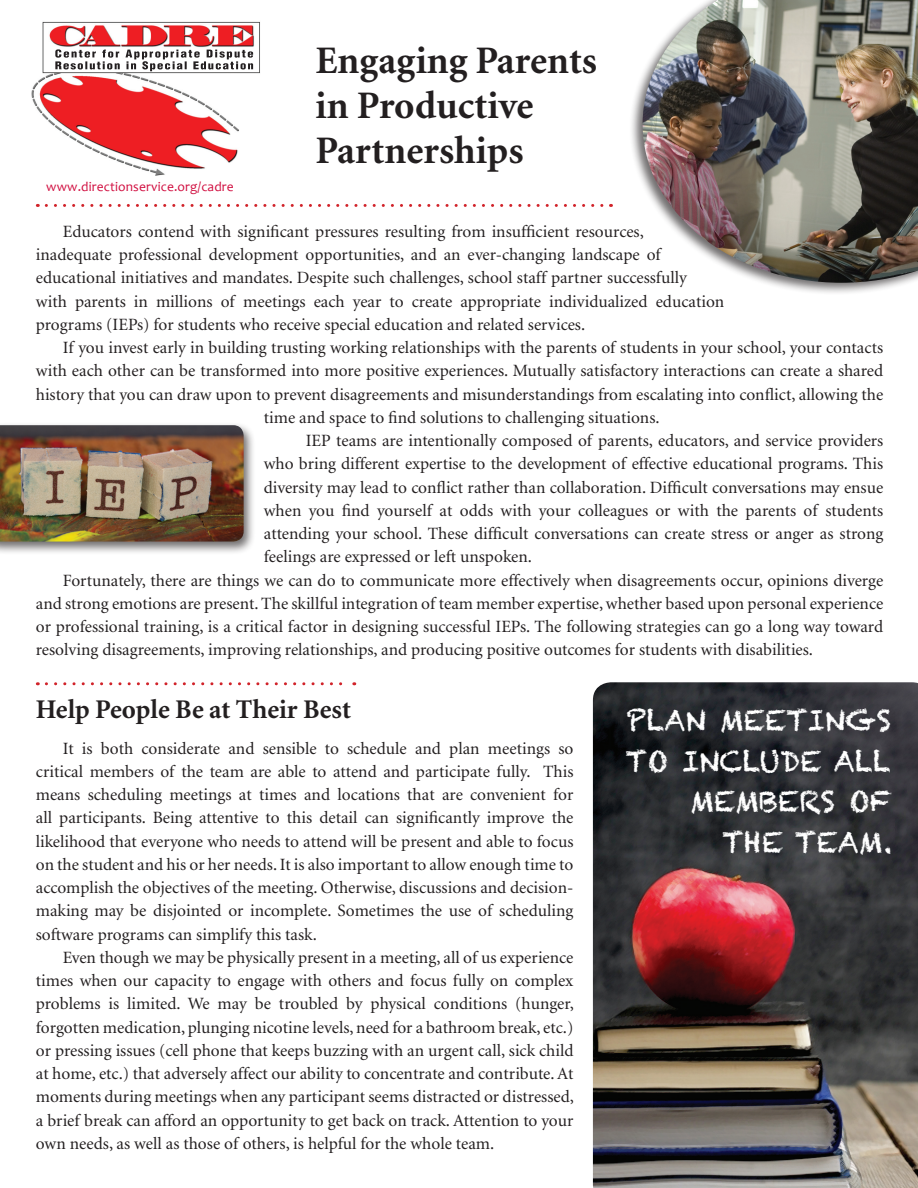
<style>
.page{position:relative;width:918px;height:1188px;background:#fff}
.page>*{position:absolute;margin:0;border:0;box-sizing:border-box;transform-origin:0 0}
.Heading{font:700 39px/45px "Minion";color:#231f20}
.t1{font:28.5px/40.5px "Chalkduster";color:#fff;text-align:right}
.subhead{font:700 27px "Minion";color:#231f20}
.Body_Copy{font:17.25px/23.2px "Minion";color:#231f20;text-align:justify}
.t2{font:13.5px "Candara";letter-spacing:.01em;color:#d10e40}
</style>
<div class="page">
<svg style="left:46px;top:204px;width:565px;height:3px"></svg>
<div style="left:0;top:422px;width:256px;height:133px;background:#231f20;opacity:.65"></div>
<img style="left:31px;top:21px;width:229px;height:155px">
<img style="left:0;top:425px;width:244px;height:117px">
<img style="left:593px;top:682px;width:325px;height:506px">
<div style="left:629px;top:0;width:289px;height:296px;background:#231f20;opacity:.65"></div>
<img style="left:643px;top:0;width:275px;height:283px">
<svg style="left:46px;top:682px;width:309px;height:3px"></svg>
<svg style="left:55px;top:49px;width:198px;height:22px"></svg>
<p class="t2" style="left:46px;top:179px;width:189px">www.directionservice.org/cadre</p>
<h2 class="Heading" style="left:316px;top:39px;width:283px">Engaging Parents in Productive<br>Partnerships</h2>
<p class="Body_Copy" style="left:36px;top:220px;width:690px;text-align:left;text-indent:27px">Educators contend with significant pressures resulting from insufficient resources,<br>inadequate professional development opportunities, and an ever-changing landscape of educational initiatives and mandates. Despite such challenges, school staff partner successfully<br>with parents in millions of meetings each year to create appropriate individualized education programs (IEPs) for students who receive special education and related services.</p>
<p class="Body_Copy" style="left:63px;top:337px;width:822px">If you invest early in building trusting working relationships with the parents of students in your school, your contacts</p>
<p class="Body_Copy" style="left:36px;top:360px;width:849px">with each other can be transformed into more positive experiences. Mutually satisfactory interactions can create a shared</p>
<p class="Body_Copy" style="left:36px;top:383px;width:849px">history that you can draw upon to prevent disagreements and misunderstandings from escalating into conflict, allowing the</p>
<p class="Body_Copy" style="left:264px;top:406px;width:397px">time and space to find solutions to challenging situations.</p>
<p class="Body_Copy" style="left:264px;top:430px;width:621px;text-indent:42px">IEP teams are intentionally composed of parents, educators, and service providers who bring different expertise to the development of effective educational programs. This diversity may lead to conflict rather than collaboration. Difficult conversations may ensue when you find yourself at odds with your colleagues or with the parents of students attending your school. These difficult conversations can create stress or anger as strong feelings are expressed or left unspoken.</p>
<p class="Body_Copy" style="left:36px;top:569px;width:849px;text-indent:27px">Fortunately, there are things we can do to communicate more effectively when disagreements occur, opinions diverge and strong emotions are present. The skillful integration of team member expertise, whether based upon personal experience or professional training, is a critical factor in designing successful IEPs. The following strategies can go a long way toward resolving disagreements, improving relationships, and producing positive outcomes for students with disabilities.</p>
<p class="subhead" style="left:36px;top:696px;width:317px">Help People Be at Their Best</p>
<p class="Body_Copy" style="left:36px;top:737px;width:539px;text-indent:27px">It is both considerate and sensible to schedule and plan meetings so critical members of the team are able to attend and participate fully. This means scheduling meetings at times and locations that are convenient for all participants. Being attentive to this detail can significantly improve the likelihood that everyone who needs to attend will be present and able to focus on the student and his or her needs. It is also important to allow enough time to accomplish the objectives of the meeting. Otherwise, discussions and decision&shy;making may be disjointed or incomplete. Sometimes the use of scheduling software programs can simplify this task.</p>
<p class="Body_Copy" style="left:36px;top:946px;width:540px;text-indent:27px">Even though we may be physically present in a meeting, all of us experience times when our capacity to engage with others and focus fully on complex problems is limited. We may be troubled by physical conditions (hunger, forgotten medication, plunging nicotine levels, need for a bathroom break, etc.) or pressing issues (cell phone that keeps buzzing with an urgent call, sick child at home, etc.) that adversely affect our ability to concentrate and contribute. At moments during meetings when any participant seems distracted or distressed, a brief break can afford an opportunity to get back on track. Attention to your own needs, as well as those of others, is helpful for the whole team.</p>
<h2 class="t1" style="left:625px;top:700px;width:268px">PLAN MEETINGS<br>TO INCLUDE ALL<br>MEMBERS OF<br>THE TEAM.</h2>
</div>
